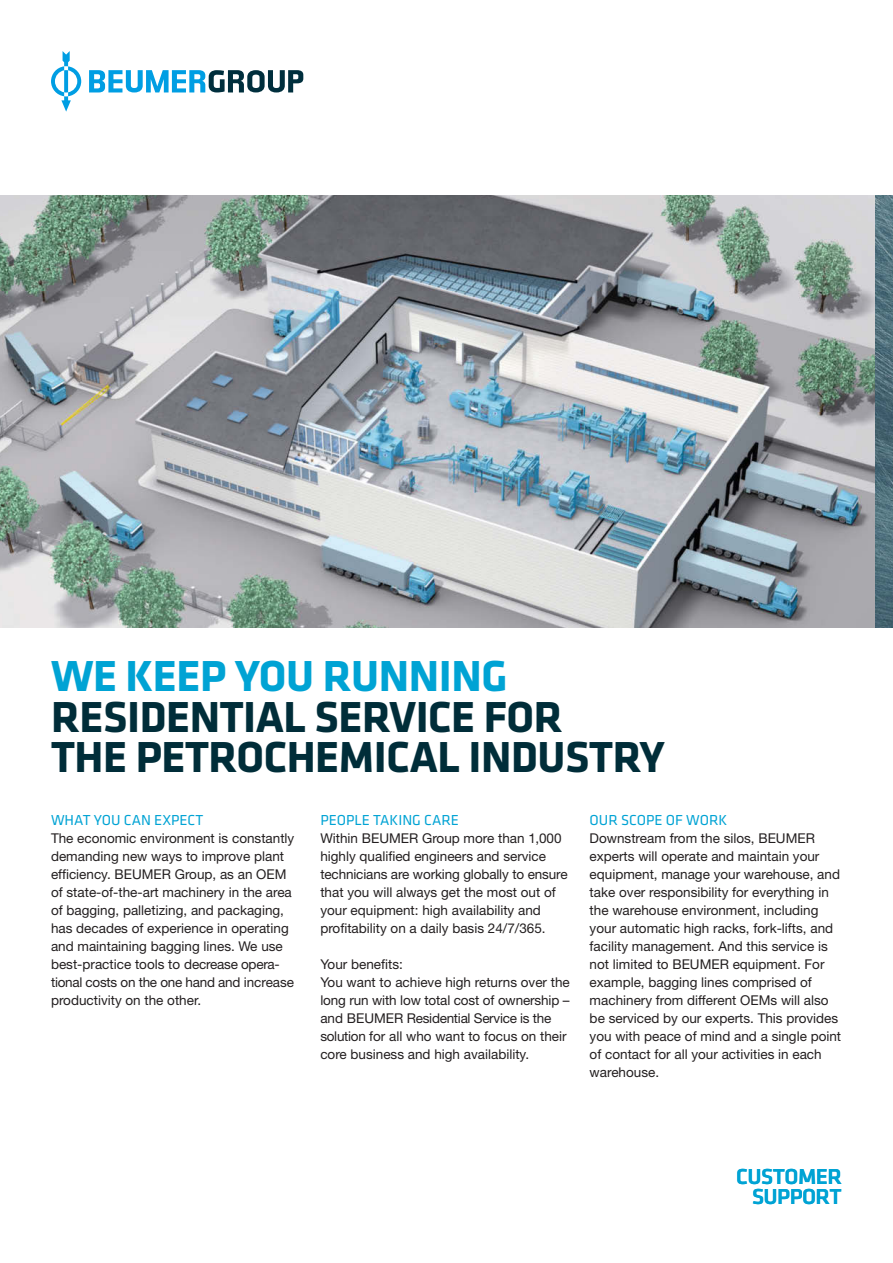
<style>
.page{position:relative;width:893px;height:1263px;background:#fff}
.page>*{position:absolute;margin:0;border:0;box-sizing:border-box;transform-origin:0 0}
.t1{font:700 45px/40.5px "Klavika Basic";letter-spacing:-.01em;color:#002d39}
.t2{font:700 45px "Klavika Basic";letter-spacing:-.01em;color:#00a3d4}
.t3{font:500 22.5px/20.2px "Klavika Basic";letter-spacing:-.025em;color:#00a3d4;text-align:right}
.t4{font:15px "Klavika Basic";color:#00a3d4}
.t5{font:13.5px/18px "Helvetica Neue LT Std";color:#231f20}
</style>
<div class="page">
<img style="left:0;top:195px;width:876px;height:432px">
<img style="left:876px;top:195px;width:17px;height:432px">
<svg style="left:89px;top:70px;width:214px;height:22px"></svg>
<svg style="left:51px;top:51px;width:30px;height:61px"></svg>
<h1 class="t2" style="left:51px;top:644px;width:458px">WE KEEP YOU RUNNING</h1>
<h1 class="t1" style="left:51px;top:695px;width:615px">RESIDENTIAL SERVICE FOR<br>THE PETROCHEMICAL INDUSTRY</h1>
<p class="t4" style="left:51px;top:810px;width:154px">WHAT YOU CAN EXPECT</p>
<p class="t5" style="left:51px;top:829px;width:245px">The economic environment is constantly demanding new ways to improve plant efficiency. BEUMER Group, as an OEM of state-of-the-art machinery in the area of bagging, palletizing, and packaging, has decades of experience in operating and maintaining bagging lines. We use best-practice tools to decrease opera&shy;tional costs on the one hand and increase productivity on the other.</p>
<p class="t4" style="left:320px;top:810px;width:140px">PEOPLE TAKING CARE</p>
<p class="t5" style="left:320px;top:829px;width:249px">Within BEUMER Group more than 1,000 highly qualified engineers and service technicians are working globally to ensure that you will always get the most out of your equipment: high availability and profitability on a daily basis 24/7/365.</p>
<p class="t5" style="left:320px;top:955px;width:251px">Your benefits:<br>You want to achieve high returns over the long run with low total cost of ownership – and BEUMER Residential Service is the solution for all who want to focus on their core business and high availability.</p>
<p class="t4" style="left:590px;top:810px;width:139px">OUR SCOPE OF WORK</p>
<p class="t5" style="left:590px;top:829px;width:253px">Downstream from the silos, BEUMER experts will operate and maintain your equipment, manage your warehouse, and take over responsibility for everything in the warehouse environment, including your automatic high racks, fork-lifts, and facility management. And this service is not limited to BEUMER equipment. For example, bagging lines comprised of machinery from different OEMs will also be serviced by our experts. This provides you with peace of mind and a single point of contact for all your activities in each warehouse.</p>
<h2 class="t3" style="left:736px;top:1166px;width:107px">CUSTOMER<br>SUPPORT</h2>
</div>
